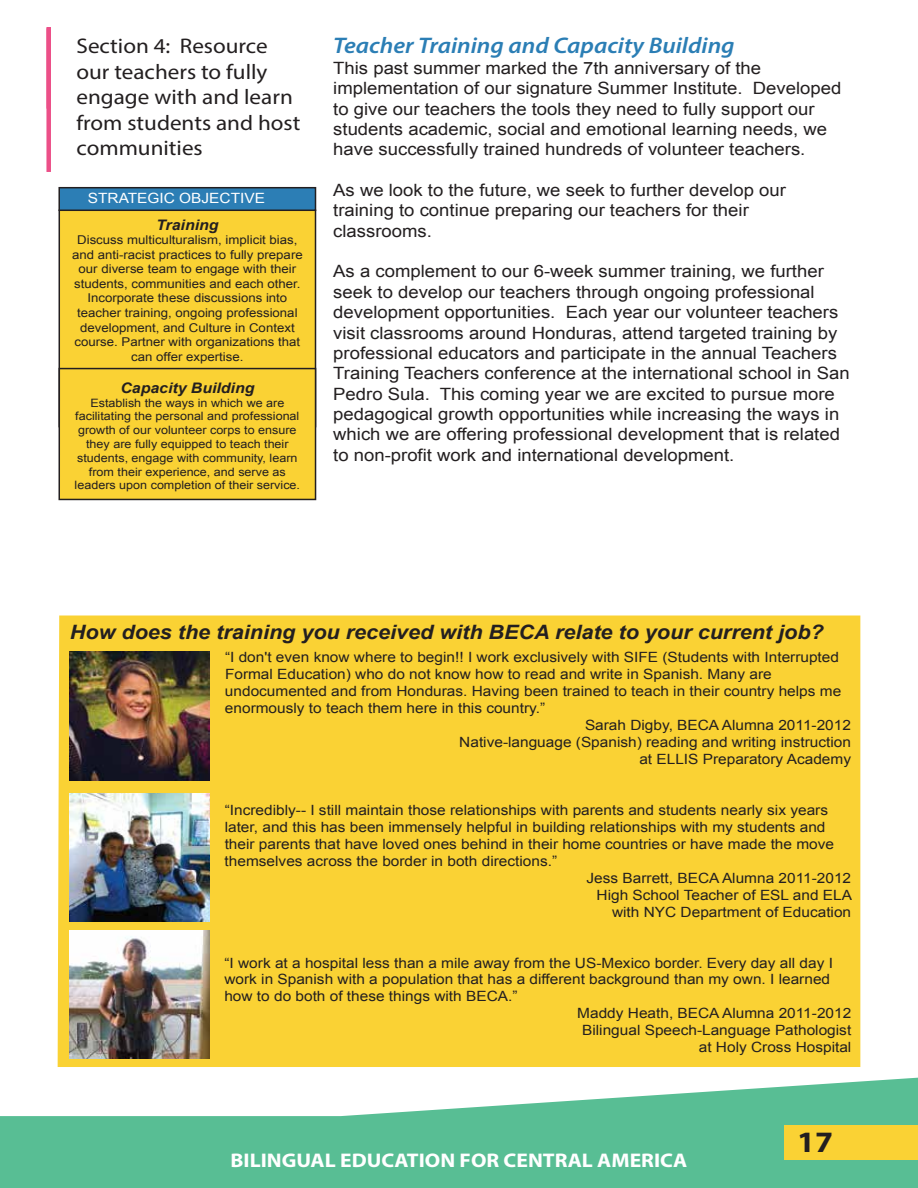
<style>
.page{position:relative;width:918px;height:1188px;background:#fff}
.page>*{position:absolute;margin:0;border:0;box-sizing:border-box;transform-origin:0 0}
.t1{font:700 29.7px "Myriad Pro";color:#231f20;scale:1.09 1}
.t2{font:italic 600 22.65px "Myriad Pro";color:#2b7eb5;scale:1.09 1}
.t3{font:21.15px/25.5px "Myriad Pro";color:#231f20;scale:1.09 1}
.t4{font:italic 700 19.8px "Arial";color:#231f20;scale:1.09 1}
.t5{font:700 19.8px "Myriad Pro";color:#fff;scale:1.09 1}
.t6{font:16.95px/20.4px "Arial";color:#231f20;scale:1.09 1}
.t7{font:italic 700 14.55px "Arial";color:#231f20;scale:1.09 1}
.t8{font:14.1px "Arial";color:#231f20;scale:1.09 1}
.t9{font:14.1px "Arial";color:#fff;scale:1.09 1}
.t10{font:12.15px/14.5px "Arial";color:#231f20;text-align:center;scale:1.09 1}
.t11{font:11.55px/13.8px "Arial";color:#231f20;text-align:center;scale:1.09 1}
</style>
<div class="page">
<div style="left:46px;top:27px;width:5px;height:145px;background:#ec4f88"></div>
<div style="left:58px;top:616px;width:802px;height:451px;background:#fad234"></div>
<img style="left:70px;top:652px;width:140px;height:128px">
<img style="left:70px;top:793px;width:140px;height:128px">
<img style="left:70px;top:930px;width:140px;height:128px">
<div style="left:59px;top:210px;width:257px;height:217px;background:#fad234;border:2px solid #231f20"></div>
<div style="left:58px;top:187px;width:258px;height:24px;background:#2c7eb5;border:2px solid #231f20"></div>
<div style="left:59px;top:369px;width:257px;height:130px;background:#fad234"></div>
<div style="left:59px;top:368px;width:257px;height:132px;border:2px solid #231f20"></div>
<svg style="left:0;top:1078px;width:918px;height:110px;fill:#58be94"></svg>
<div style="left:785px;top:1126px;width:133px;height:34px;background:#fad234"></div>
<h3 class="t3" style="left:76px;top:33px;width:207px">Section 4: Resource our teachers to fully engage with and learn from students and host communities</h3>
<p class="t9" style="left:88px;top:189px;width:164px">STRATEGIC OBJECTIVE</p>
<p class="t7" style="left:156px;top:215px;width:59px">Training</p>
<p class="t10" style="left:72px;top:233px;width:213px">Discuss multiculturalism, implicit bias, and anti-racist practices to fully prepare our diverse team to engage with their students, communities and each other.<br>Incorporate these discussions into teacher training, ongoing professional development, and Culture in Context course. Partner with organizations that can offer expertise.</p>
<p class="t7" style="left:120px;top:378px;width:124px">Capacity Building</p>
<p class="t11" style="left:75px;top:396px;width:208px">Establish the ways in which we are facilitating the personal and professional growth of our volunteer corps to ensure they are fully equipped to teach their students, engage with community, learn from their experience, and serve as leaders upon completion of their service.</p>
<h2 class="t2" style="left:333px;top:31px;width:370px">Teacher Training and Capacity Building</h2>
<p class="t6" style="left:333px;top:58px;width:468px">This past summer marked the 7th anniversary of the implementation of our signature Summer Institute. Developed to give our teachers the tools they need to fully support our students academic, social and emotional learning needs, we have successfully trained hundreds of volunteer teachers.</p>
<p class="t6" style="left:333px;top:180px;width:417px">As we look to the future, we seek to further develop our training to continue preparing our teachers for their classrooms.</p>
<p class="t6" style="left:333px;top:261px;width:475px">As a complement to our 6-week summer training, we further seek to develop our teachers through ongoing professional development opportunities. Each year our volunteer teachers visit classrooms around Honduras, attend targeted training by professional educators and participate in the annual Teachers Training Teachers conference at the international school in San Pedro Sula. This coming year we are excited to pursue more pedagogical growth opportunities while increasing the ways in which we are offering professional development that is related to non-profit work and international development.</p>
<h3 class="t4" style="left:70px;top:619px;width:693px">How does the training you received with BECA relate to your current job?</h3>
<p class="t8" style="left:225px;top:648px;width:565px">“I don't even know where to begin!! I work exclusively with SIFE (Students with Interrupted</p>
<p class="t8" style="left:225px;top:665px;width:503px">Formal Education) who do not know how to read and write in Spanish. Many are</p>
<p class="t8" style="left:225px;top:682px;width:567px">undocumented and from Honduras. Having been trained to teach in their country helps me</p>
<p class="t8" style="left:225px;top:699px;width:295px">enormously to teach them here in this country.”</p>
<p class="t8" style="left:585px;top:716px;width:246px">Sarah Digby, BECA Alumna 2011-2012</p>
<p class="t8" style="left:459px;top:733px;width:361px">Native-language (Spanish) reading and writing instruction</p>
<p class="t8" style="left:639px;top:750px;width:196px">at ELLIS Preparatory Academy</p>
<p class="t8" style="left:225px;top:801px;width:555px">“Incredibly-- I still maintain those relationships with parents and students nearly six years</p>
<p class="t8" style="left:225px;top:818px;width:553px">later, and this has been immensely helpful in building relationships with my students and</p>
<p class="t8" style="left:225px;top:835px;width:561px">their parents that have loved ones behind in their home countries or have made the move</p>
<p class="t8" style="left:225px;top:852px;width:307px">themselves across the border in both directions.”</p>
<p class="t8" style="left:587px;top:868px;width:244px">Jess Barrett, BECA Alumna 2011-2012</p>
<p class="t8" style="left:597px;top:885px;width:236px">High School Teacher of ESL and ELA</p>
<p class="t8" style="left:612px;top:902px;width:221px">with NYC Department of Education</p>
<p class="t8" style="left:224px;top:953px;width:560px">“I work at a hospital less than a mile away from the US-Mexico border. Every day all day I</p>
<p class="t8" style="left:224px;top:970px;width:557px">work in Spanish with a population that has a different background than my own. I learned</p>
<p class="t8" style="left:224px;top:987px;width:270px">how to do both of these things with BECA.”</p>
<p class="t8" style="left:577px;top:1004px;width:253px">Maddy Heath, BECA Alumna 2011-2012</p>
<p class="t8" style="left:582px;top:1021px;width:248px">Bilingual Speech-Language Pathologist</p>
<p class="t8" style="left:699px;top:1038px;width:141px">at Holy Cross Hospital</p>
<h3 class="t5" style="left:231px;top:1148px;width:421px">BILINGUAL EDUCATION FOR CENTRAL AMERICA</h3>
<h1 class="t1" style="left:797px;top:1123px;width:34px">17</h1>
</div>
